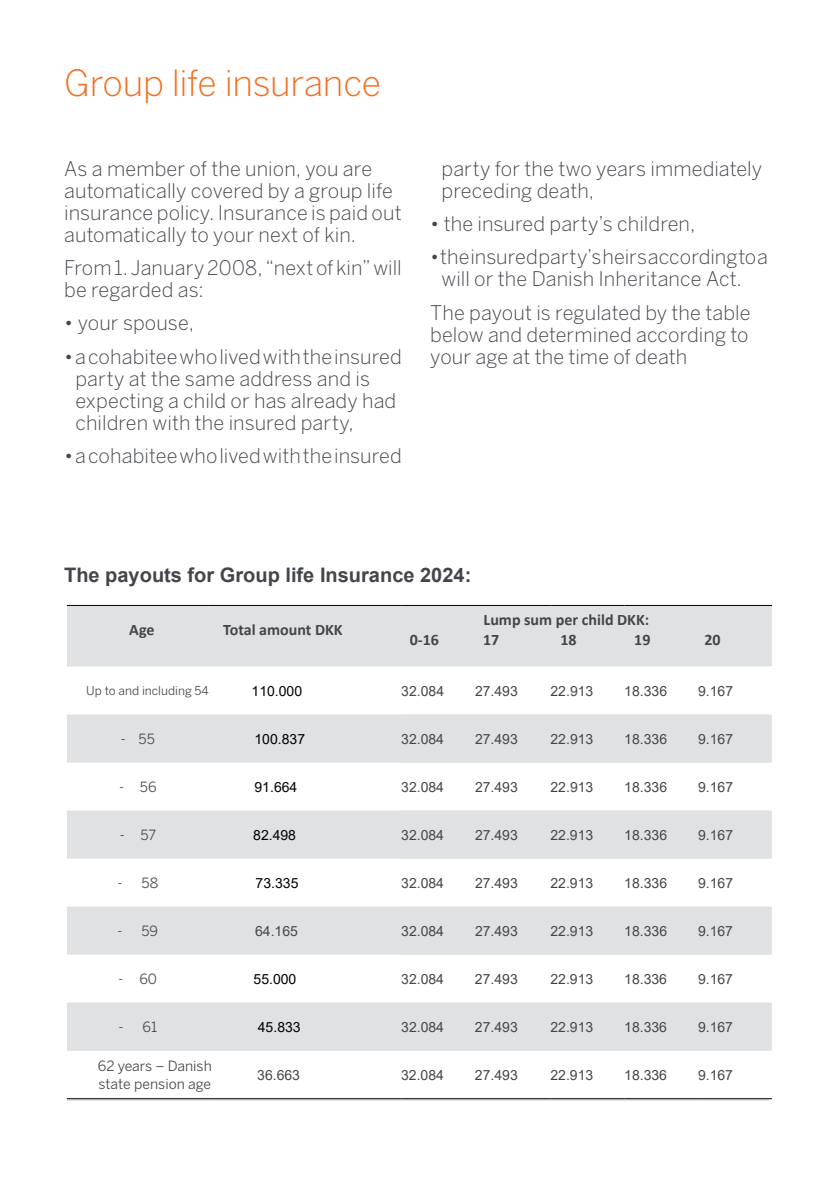
<style>
.page{position:relative;width:840px;height:1191px;background:#fff}
.page>*{position:absolute;margin:0;border:0;box-sizing:border-box;transform-origin:0 0}
.t1{font:300 35.8px "Benton Sans";letter-spacing:-.01em;color:#f36f21}
.t2{font:300 20px/22px "Benton Sans";letter-spacing:.005em;color:#42464b}
.t3{font:700 20px "Arial";color:#42464b}
.t4{font:700 16px "Calibri";color:#42464b}
.t5{font:14px "Arial";color:#42464b}
.t6{font:14px/18px "Benton Sans";color:#42464b}
.t7{font:14px "Arial";color:#000}
.t8{font:12px "Benton Sans";color:#42464b}
</style>
<div class="page">
<div style="left:67px;top:606px;width:704px;height:60px;background:#e0e1e3"></div>
<svg style="left:67px;top:666px;width:704px;height:385px"></svg>
<svg style="left:67px;top:714px;width:704px;height:336px;fill:#e0e1e3"></svg>
<hr style="left:67px;top:605px;width:142px;height:1px;background:#000">
<hr style="left:209px;top:605px;width:192px;height:1px;background:#000">
<hr style="left:401px;top:605px;width:74px;height:1px;background:#000">
<hr style="left:475px;top:605px;width:75px;height:1px;background:#000">
<hr style="left:550px;top:605px;width:74px;height:1px;background:#000">
<hr style="left:624px;top:605px;width:73px;height:1px;background:#000">
<hr style="left:697px;top:605px;width:74px;height:1px;background:#000">
<hr style="left:67px;top:1098px;width:142px;height:1px;background:#000">
<hr style="left:209px;top:1098px;width:192px;height:1px;background:#000">
<hr style="left:401px;top:1098px;width:74px;height:1px;background:#000">
<hr style="left:475px;top:1098px;width:75px;height:1px;background:#000">
<hr style="left:550px;top:1098px;width:74px;height:1px;background:#000">
<hr style="left:624px;top:1098px;width:73px;height:1px;background:#000">
<hr style="left:697px;top:1098px;width:74px;height:1px;background:#000">
<h1 class="t1" style="left:64px;top:62px;width:318px">Group life insurance</h1>
<p class="t2" style="left:64px;top:157px;width:339px">As a member of the union, you are automatically covered by a group life insurance policy. Insurance is paid out automatically to your next of kin.</p>
<p class="t2" style="left:64px;top:256px;width:339px">From 1. January 2008, “next of kin” will be regarded as:</p>
<p class="t2" style="left:64px;top:312px;width:131px">• your spouse,</p>
<p class="t2" style="left:75px;top:345px;width:328px;text-indent:-11px">• a cohabitee who lived with the insured party at the same address and is expecting a child or has already had children with the insured party,</p>
<p class="t2" style="left:64px;top:444px;width:339px">• a cohabitee who lived with the insured</p>
<p class="t2" style="left:441px;top:157px;width:322px">party for the two years immediately preceding death,</p>
<p class="t2" style="left:430px;top:212px;width:266px">• the insured party’s children,</p>
<p class="t2" style="left:441px;top:246px;width:328px;text-indent:-11px">• the insured party’s heirs according to a will or the Danish Inheritance Act.</p>
<p class="t2" style="left:430px;top:301px;width:322px;text-align:justify">The payout is regulated by the table below and determined according to your age at the time of death</p>
<p class="t3" style="left:64px;top:562px;width:408px">The payouts for Group life Insurance 2024:</p>
<p class="t4" style="left:129px;top:619px;width:27px">Age</p>
<p class="t4" style="left:223px;top:619px;width:121px">Total amount DKK</p>
<p class="t4" style="left:483px;top:609px;width:167px">Lump sum per child DKK:</p>
<p class="t4" style="left:409px;top:629px;width:31px">0-16</p>
<p class="t4" style="left:483px;top:629px;width:18px">17</p>
<p class="t4" style="left:560px;top:629px;width:18px">18</p>
<p class="t4" style="left:634px;top:629px;width:18px">19</p>
<p class="t4" style="left:704px;top:629px;width:18px">20</p>
<p class="t8" style="left:86px;top:684px;width:124px">Up to and including 54</p>
<p class="t7" style="left:251px;top:681px;width:52px">110.000</p>
<p class="t5" style="left:401px;top:681px;width:44px">32.084</p>
<p class="t5" style="left:475px;top:681px;width:44px">27.493</p>
<p class="t5" style="left:550px;top:681px;width:44px">22.913</p>
<p class="t5" style="left:624px;top:681px;width:44px">18.336</p>
<p class="t5" style="left:697px;top:681px;width:37px">9.167</p>
<p class="t6" style="left:121px;top:730px;width:35px">- 55</p>
<p class="t7" style="left:254px;top:729px;width:52px">100.837</p>
<p class="t5" style="left:401px;top:729px;width:44px">32.084</p>
<p class="t5" style="left:474px;top:729px;width:44px">27.493</p>
<p class="t5" style="left:550px;top:729px;width:44px">22.913</p>
<p class="t5" style="left:624px;top:729px;width:44px">18.336</p>
<p class="t5" style="left:697px;top:729px;width:37px">9.167</p>
<p class="t6" style="left:119px;top:778px;width:39px">- 56</p>
<p class="t7" style="left:254px;top:777px;width:44px">91.664</p>
<p class="t5" style="left:401px;top:777px;width:44px">32.084</p>
<p class="t5" style="left:474px;top:777px;width:44px">27.493</p>
<p class="t5" style="left:550px;top:777px;width:44px">22.913</p>
<p class="t5" style="left:624px;top:777px;width:44px">18.336</p>
<p class="t5" style="left:697px;top:777px;width:37px">9.167</p>
<p class="t6" style="left:120px;top:826px;width:38px">- 57</p>
<p class="t7" style="left:253px;top:825px;width:44px">82.498</p>
<p class="t5" style="left:401px;top:825px;width:44px">32.084</p>
<p class="t5" style="left:474px;top:825px;width:44px">27.493</p>
<p class="t5" style="left:550px;top:825px;width:44px">22.913</p>
<p class="t5" style="left:624px;top:825px;width:44px">18.336</p>
<p class="t5" style="left:697px;top:825px;width:37px">9.167</p>
<p class="t6" style="left:117px;top:874px;width:42px">- 58</p>
<p class="t7" style="left:255px;top:873px;width:44px">73.335</p>
<p class="t5" style="left:401px;top:873px;width:44px">32.084</p>
<p class="t5" style="left:474px;top:873px;width:44px">27.493</p>
<p class="t5" style="left:550px;top:873px;width:44px">22.913</p>
<p class="t5" style="left:624px;top:873px;width:44px">18.336</p>
<p class="t5" style="left:697px;top:873px;width:37px">9.167</p>
<p class="t6" style="left:117px;top:922px;width:42px">- 59</p>
<p class="t5" style="left:255px;top:921px;width:44px">64.165</p>
<p class="t5" style="left:401px;top:921px;width:44px">32.084</p>
<p class="t5" style="left:474px;top:921px;width:44px">27.493</p>
<p class="t5" style="left:550px;top:921px;width:44px">22.913</p>
<p class="t5" style="left:624px;top:921px;width:44px">18.336</p>
<p class="t5" style="left:697px;top:921px;width:37px">9.167</p>
<p class="t6" style="left:118px;top:970px;width:40px">- 60</p>
<p class="t7" style="left:253px;top:969px;width:44px">55.000</p>
<p class="t5" style="left:401px;top:969px;width:44px">32.084</p>
<p class="t5" style="left:474px;top:969px;width:44px">27.493</p>
<p class="t5" style="left:550px;top:969px;width:44px">22.913</p>
<p class="t5" style="left:624px;top:969px;width:44px">18.336</p>
<p class="t5" style="left:697px;top:969px;width:37px">9.167</p>
<p class="t6" style="left:118px;top:1018px;width:40px">- 61</p>
<p class="t7" style="left:258px;top:1017px;width:44px">45.833</p>
<p class="t5" style="left:401px;top:1017px;width:44px">32.084</p>
<p class="t5" style="left:474px;top:1017px;width:44px">27.493</p>
<p class="t5" style="left:550px;top:1017px;width:44px">22.913</p>
<p class="t5" style="left:624px;top:1017px;width:44px">18.336</p>
<p class="t5" style="left:697px;top:1017px;width:37px">9.167</p>
<p class="t5" style="left:257px;top:1065px;width:44px">36.663</p>
<p class="t5" style="left:401px;top:1065px;width:44px">32.084</p>
<p class="t5" style="left:474px;top:1065px;width:44px">27.493</p>
<p class="t5" style="left:550px;top:1065px;width:44px">22.913</p>
<p class="t5" style="left:624px;top:1065px;width:44px">18.336</p>
<p class="t5" style="left:697px;top:1065px;width:37px">9.167</p>
<p class="t6" style="left:98px;top:1056px;width:115px">62 years – Danish state pension age</p>
</div>
